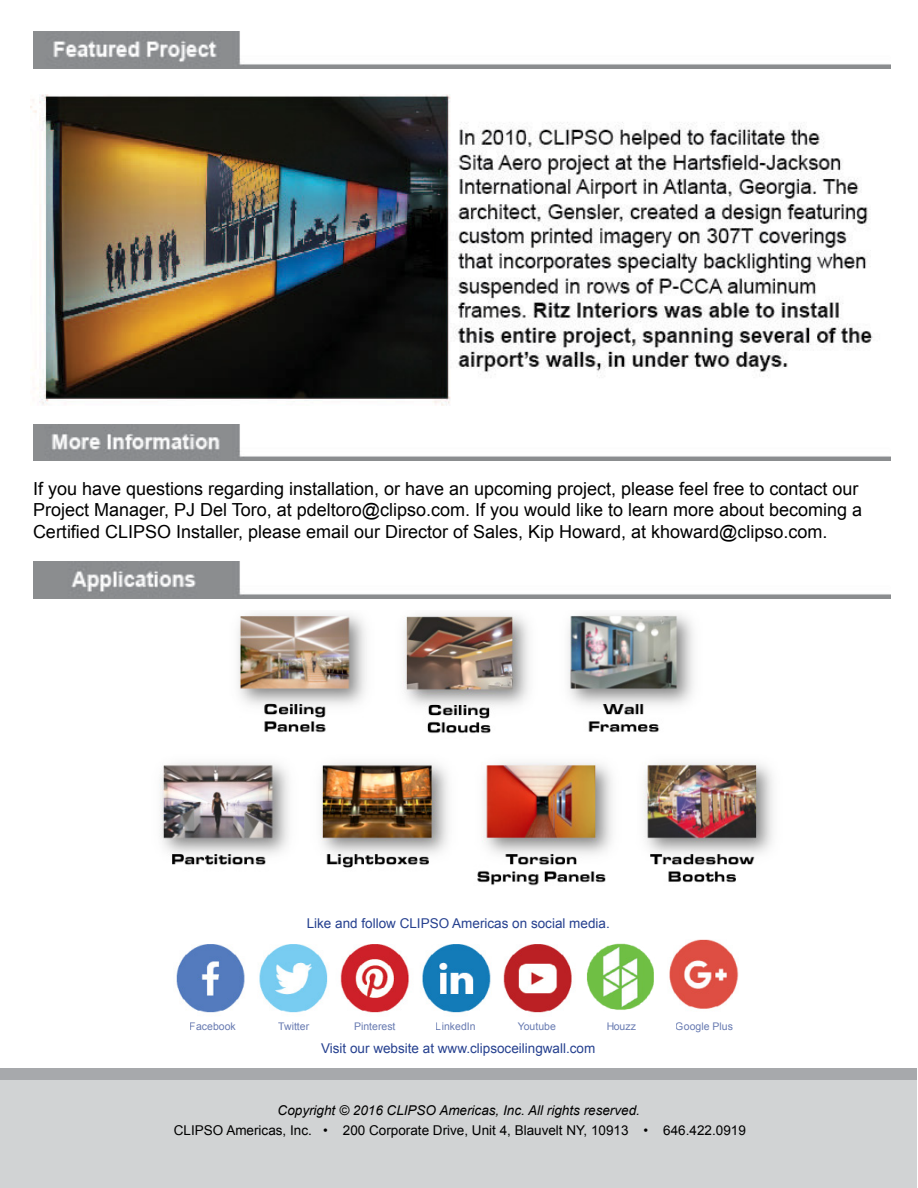
<style>
.page{position:relative;width:918px;height:1188px;background:#fff}
.page>*{position:absolute;margin:0;border:0;box-sizing:border-box;transform-origin:0 0}
.t1{font:18px/21.6px "Arial";color:#000}
.t2{font:13.5px "Arial";color:#25408f}
.t3{font:13.5px "Arial";color:#000}
.t4{font:italic 13.5px "Arial";color:#000}
.t5{font:10.5px "Arial";color:#25408f}
</style>
<div class="page">
<img style="left:176px;top:944px;width:396px;height:69px">
<div style="left:0;top:1080px;width:916px;height:108px;background:#d1d3d4"></div>
<div style="left:1px;top:1068px;width:916px;height:12px;background:#a7a9ac"></div>
<img style="left:587px;top:943px;width:67px;height:67px">
<img style="left:669px;top:939px;width:70px;height:70px">
<img style="left:33px;top:32px;width:858px;height:36px">
<img style="left:33px;top:424px;width:858px;height:37px">
<img style="left:33px;top:562px;width:858px;height:36px">
<img style="left:30px;top:94px;width:843px;height:312px">
<img style="left:159px;top:614px;width:614px;height:271px">
<p class="t1" style="left:33px;top:478px;width:831px">If you have questions regarding installation, or have an upcoming project, please feel free to contact our<br>Project Manager, PJ Del Toro, at pdeltoro@clipso.com. If you would like to learn more about becoming a<br>Certified CLIPSO Installer, please email our Director of Sales, Kip Howard, at khoward@clipso.com.</p>
<p class="t2" style="left:307px;top:914px;width:305px">Like and follow CLIPSO Americas on social media.</p>
<p class="t5" style="left:190px;top:1020px;width:48px">Facebook</p>
<p class="t5" style="left:278px;top:1020px;width:32px">Twitter</p>
<p class="t5" style="left:354px;top:1020px;width:43px">Pinterest</p>
<p class="t5" style="left:436px;top:1020px;width:41px">LinkedIn</p>
<p class="t5" style="left:518px;top:1020px;width:40px">Youtube</p>
<p class="t2" style="left:321px;top:1039px;width:276px">Visit our website at www.clipsoceilingwall.com</p>
<p class="t5" style="left:606px;top:1020px;width:31px">Houzz</p>
<p class="t5" style="left:676px;top:1020px;width:59px">Google Plus</p>
<p class="t4" style="left:278px;top:1101px;width:364px">Copyright © 2016 CLIPSO Americas, Inc. All rights reserved.</p>
<p class="t3" style="left:174px;top:1121px;width:573px">CLIPSO Americas, Inc. • 200 Corporate Drive, Unit 4, Blauvelt NY, 10913 • 646.422.0919</p>
</div>
